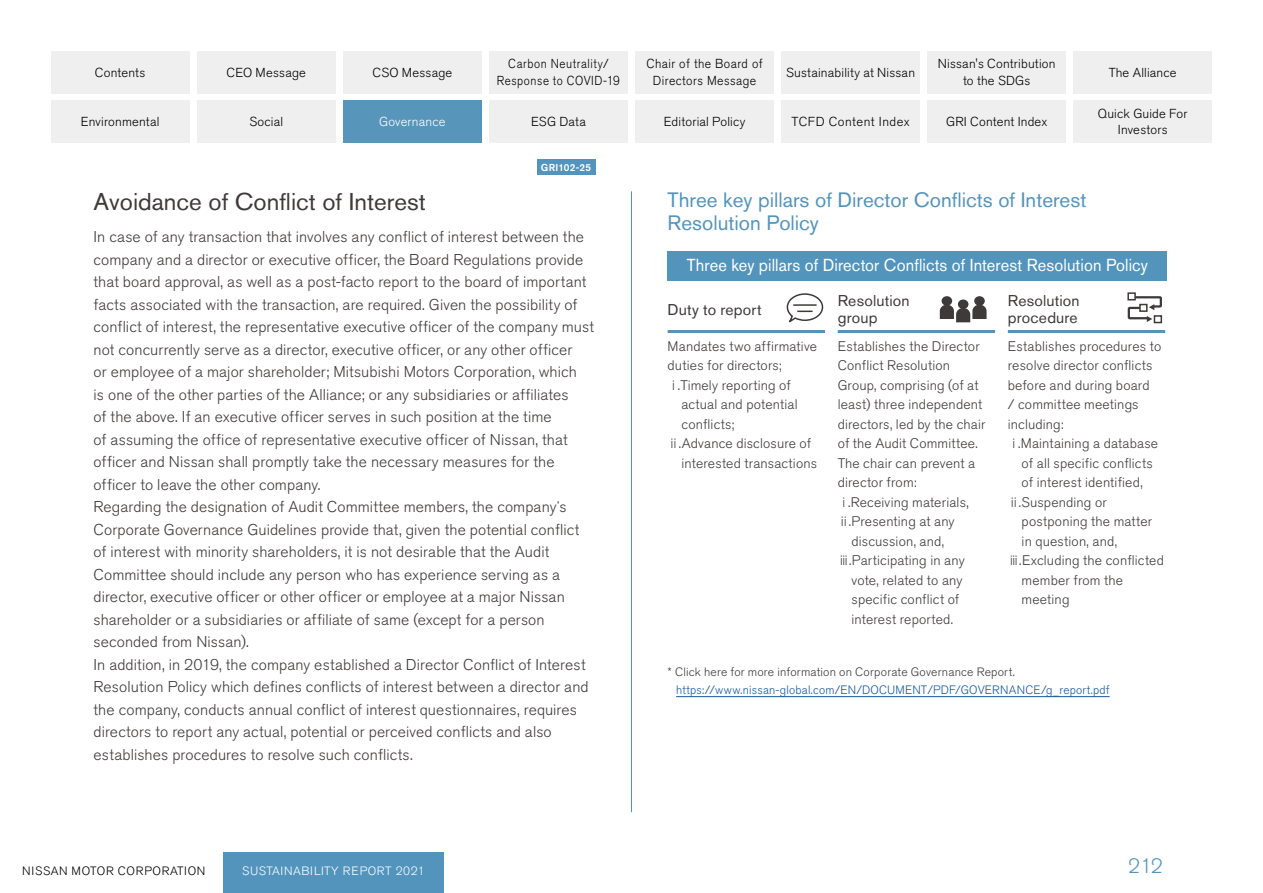
<style>
.page{position:relative;width:1263px;height:893px;background:#fff}
.page>*{position:absolute;margin:0;border:0;box-sizing:border-box;transform-origin:0 0}
.t1{font:24.15px "Nissan Pro";color:#3e3a39}
.t2{font:20.7px/22.5px "Nissan Pro";color:#5394bd}
.t3{font:300 20.7px "Nissan Pro";color:#5394bd}
.t4{font:17.25px "Nissan Pro";letter-spacing:.005em;color:#fff;scale:.95 1}
.t5{font:300 15.45px/22.5px "Nissan Pro";letter-spacing:.01em;color:#3e3a39}
.t6{font:15.45px/16.5px "Nissan Pro";letter-spacing:.01em;color:#3e3a39}
.t7{font:300 13.8px/19.5px "Nissan Pro";letter-spacing:.01em;color:#3e3a39}
.t8{font:300 12.9px "Nissan Pro";letter-spacing:.02em;color:#000}
.t9{font:300 12.9px/16.5px "Nissan Pro";letter-spacing:.05em;color:#000;text-align:center;scale:.9 1}
.t10{font:300 12.9px/16.5px "Nissan Pro";letter-spacing:.02em;color:#000;text-align:center;scale:.95 1}
.t11{font:300 12.9px "Nissan Pro";letter-spacing:.01em;color:#fff}
.t12{font:300 12.15px "Nissan Pro";letter-spacing:.015em;color:#15599f}
.t13{font:300 12.15px "Nissan Pro";letter-spacing:.015em;color:#3e3a39}
.t14{font:300 12px "Nissan Pro";letter-spacing:.04em;color:#fff}
.t15{font:300 12px "Nissan Pro";letter-spacing:.06em;color:#000}
.t16{font:300 12px "Shin Go Pr 6 N";color:#3e3a39}
.t17{font:500 10.05px "Nissan Pro";letter-spacing:.025em;color:#fff}
.s1{font-family:"Shin Go Pr 6 N";font-size:13.5px}
</style>
<div class="page">
<hr style="left:631px;top:191px;width:1px;height:621px;background:#5394bd">
<div style="left:223px;top:852px;width:220px;height:41px;background:#5394bd"></div>
<div style="left:51px;top:51px;width:138px;height:43px;background:#efefef"></div>
<div style="left:51px;top:100px;width:138px;height:43px;background:#efefef"></div>
<div style="left:197px;top:51px;width:138px;height:43px;background:#efefef"></div>
<div style="left:197px;top:100px;width:138px;height:43px;background:#efefef"></div>
<div style="left:343px;top:51px;width:138px;height:43px;background:#efefef"></div>
<div style="left:343px;top:100px;width:138px;height:43px;background:#5795bb"></div>
<div style="left:489px;top:51px;width:139px;height:43px;background:#efefef"></div>
<div style="left:489px;top:100px;width:139px;height:43px;background:#efefef"></div>
<div style="left:635px;top:51px;width:139px;height:43px;background:#efefef"></div>
<div style="left:635px;top:100px;width:139px;height:43px;background:#efefef"></div>
<div style="left:781px;top:51px;width:139px;height:43px;background:#efefef"></div>
<div style="left:781px;top:100px;width:139px;height:43px;background:#efefef"></div>
<div style="left:927px;top:51px;width:139px;height:43px;background:#efefef"></div>
<div style="left:1073px;top:51px;width:139px;height:43px;background:#efefef"></div>
<div style="left:927px;top:100px;width:139px;height:43px;background:#efefef"></div>
<div style="left:1073px;top:100px;width:139px;height:43px;background:#efefef"></div>
<hr style="left:676px;top:696px;width:434px;height:1px;background:#15599f">
<div style="left:668px;top:251px;width:499px;height:30px;background:#5394bd"></div>
<hr style="left:668px;top:330px;width:157px;height:3px;background:#5394bd">
<hr style="left:838px;top:330px;width:157px;height:3px;background:#5394bd">
<hr style="left:1008px;top:330px;width:157px;height:3px;background:#5394bd">
<svg style="left:786px;top:293px;width:38px;height:30px"></svg>
<div style="left:958px;top:299px;width:10px;height:10px;background:#3e3a39;border-radius:50%"></div>
<div style="left:941px;top:296px;width:11px;height:10px;background:#3e3a39;border-radius:50%"></div>
<div style="left:974px;top:296px;width:11px;height:10px;background:#3e3a39;border-radius:50%"></div>
<svg style="left:940px;top:305px;width:46px;height:17px"></svg>
<svg style="left:1127px;top:296px;width:36px;height:26px"></svg>
<svg style="left:1127px;top:292px;width:9px;height:8px"></svg>
<svg style="left:1139px;top:304px;width:8px;height:8px"></svg>
<svg style="left:1154px;top:315px;width:8px;height:8px"></svg>
<div style="left:537px;top:160px;width:58px;height:15px;background:#5394bd"></div>
<p class="t8" style="left:95px;top:64px;width:52px">Contents</p>
<p class="t8" style="left:81px;top:113px;width:80px">Environmental</p>
<p class="t8" style="left:227px;top:64px;width:81px">CEO Message</p>
<p class="t8" style="left:249px;top:113px;width:35px">Social</p>
<p class="t8" style="left:372px;top:64px;width:81px">CSO Message</p>
<p class="t11" style="left:379px;top:113px;width:68px">Governance</p>
<p class="t9" style="left:497px;top:56px;width:138px">Carbon Neutrality/<br>Response to COVID-19</p>
<p class="t8" style="left:531px;top:113px;width:56px">ESG Data</p>
<p class="t17" style="left:541px;top:161px;width:52px">GRI102-25</p>
<h1 class="t1" style="left:94px;top:186px;width:334px">Avoidance of Conflict of Interest</h1>
<p class="t5" style="left:94px;top:226px;width:502px">In case of any transaction that involves any conflict of interest between the company and a director or executive officer, the Board Regulations provide that board approval, as well as a post-facto report to the board of important facts associated with the transaction, are required. Given the possibility of conflict of interest, the representative executive officer of the company must not concurrently serve as a director, executive officer, or any other officer<br>or employee of a major shareholder; Mitsubishi Motors Corporation, which<br>is one of the other parties of the Alliance; or any subsidiaries or affiliates<br>of the above If. an executive officer serves in such position at the time<br>of assuming the office of representative executive officer of Nissan, that officer and Nissan shall promptly take the necessary measures for the officer to leave the other company.<br>Regarding the designation of Audit Committee members, the company<span class="s1">ʼ</span>s Corporate Governance Guidelines provide that, given the potential conflict of interest with minority shareholders isit, not desirable that the Audit Committee should include any person who has experience serving as a director, executive officer or other officer or employee at a major Nissan shareholder or a subsidiaries or affiliate of same (except for a person seconded from Nissan .(<br>In addition in, 2019, the company established a Director Conflict of Interest Resolution Policy which defines conflicts of interest between a director and the company, conducts annual conflict of interest questionnaires, requires directors to report any actual, potential or perceived conflicts and also establishes procedures to resolve such conflicts.</p>
<p class="t10" style="left:646px;top:56px;width:124px">Chair of the Board of<br>Directors Message</p>
<p class="t8" style="left:664px;top:113px;width:83px">Editorial Policy</p>
<p class="t8" style="left:786px;top:64px;width:130px">Sustainability at Nissan</p>
<p class="t8" style="left:791px;top:113px;width:120px">TCFD Content Index</p>
<p class="t8" style="left:938px;top:55px;width:119px">Nissan s' Contribution</p>
<p class="t8" style="left:963px;top:72px;width:69px">to the SDGs</p>
<p class="t8" style="left:946px;top:113px;width:103px">GRI Content Index</p>
<p class="t8" style="left:1109px;top:64px;width:69px">The Alliance</p>
<p class="t8" style="left:1098px;top:105px;width:91px">Quick Guide For</p>
<p class="t8" style="left:1118px;top:121px;width:51px">Investors</p>
<h2 class="t2" style="left:668px;top:189px;width:420px">Three key pillars of Director Conflicts of Interest<br>Resolution Policy</h2>
<p class="t4" style="left:687px;top:254px;width:487px">Three key pillars of Director Conflicts of Interest Resolution Policy</p>
<p class="t6" style="left:838px;top:293px;width:73px">Resolution</p>
<p class="t6" style="left:668px;top:301px;width:95px">Duty to report</p>
<p class="t6" style="left:838px;top:309px;width:41px">group</p>
<p class="t6" style="left:1008px;top:293px;width:73px">Resolution procedure</p>
<p class="t7" style="left:668px;top:336px;width:151px">Mandates two affirmative</p>
<p class="t7" style="left:668px;top:355px;width:116px">duties for directors;</p>
<p class="t7" style="left:678px;top:375px;width:114px">.Timely reporting of</p>
<p class="t16" style="left:668px;top:375px;width:14px">ⅰ</p>
<p class="t7" style="left:679px;top:394px;width:134px">actual and potential conflicts;<br>.Advance disclosure of</p>
<p class="t16" style="left:668px;top:434px;width:14px">ⅱ</p>
<p class="t7" style="left:681px;top:453px;width:137px">interested transactions</p>
<p class="t7" style="left:838px;top:336px;width:149px">Establishes the Director<br>Conflict Resolution<br>Group, comprising (of at least) three independent directors, led by the chair of the Audit Committee.<br>The chair can prevent a director from:</p>
<p class="t7" style="left:848px;top:492px;width:122px">.Receiving materials,</p>
<p class="t16" style="left:838px;top:492px;width:14px">ⅰ</p>
<p class="t7" style="left:849px;top:511px;width:107px">.Presenting at any</p>
<p class="t16" style="left:838px;top:512px;width:14px">ⅱ</p>
<p class="t7" style="left:849px;top:531px;width:117px">discussion, and, .Participating in any</p>
<p class="t16" style="left:838px;top:551px;width:14px">ⅲ</p>
<p class="t7" style="left:851px;top:570px;width:112px">vote, related to any specific conflict of interest reported.</p>
<p class="t7" style="left:1008px;top:336px;width:155px">Establishes procedures to resolve director conflicts before and during board<br>/ committee meetings including:</p>
<p class="t7" style="left:1018px;top:433px;width:142px">.Maintaining a database</p>
<p class="t16" style="left:1008px;top:434px;width:14px">ⅰ</p>
<p class="t7" style="left:1019px;top:453px;width:135px">of all specific conflicts of interest identified, .Suspending or</p>
<p class="t16" style="left:1008px;top:492px;width:14px">ⅱ</p>
<p class="t7" style="left:1019px;top:511px;width:146px">postponing the matter<br>in question, and, .Excluding the conflicted</p>
<p class="t16" style="left:1008px;top:551px;width:14px">ⅲ</p>
<p class="t7" style="left:1022px;top:570px;width:103px">member from the meeting</p>
<p class="t13" style="left:668px;top:663px;width:349px">* Click here for more information on Corporate Governance Report.</p>
<p class="t12" style="left:676px;top:681px;width:435px">https://www.nissan-global.com/EN/DOCUMENT/PDF/GOVERNANCE _g/ report.pdf</p>
<p class="t15" style="left:22px;top:863px;width:185px">NISSAN MOTOR CORPORATION</p>
<p class="t14" style="left:242px;top:863px;width:184px">SUSTAINABILITY REPORT 2021</p>
<h2 class="t3" style="left:1128px;top:852px;width:36px">212</h2>
</div>
